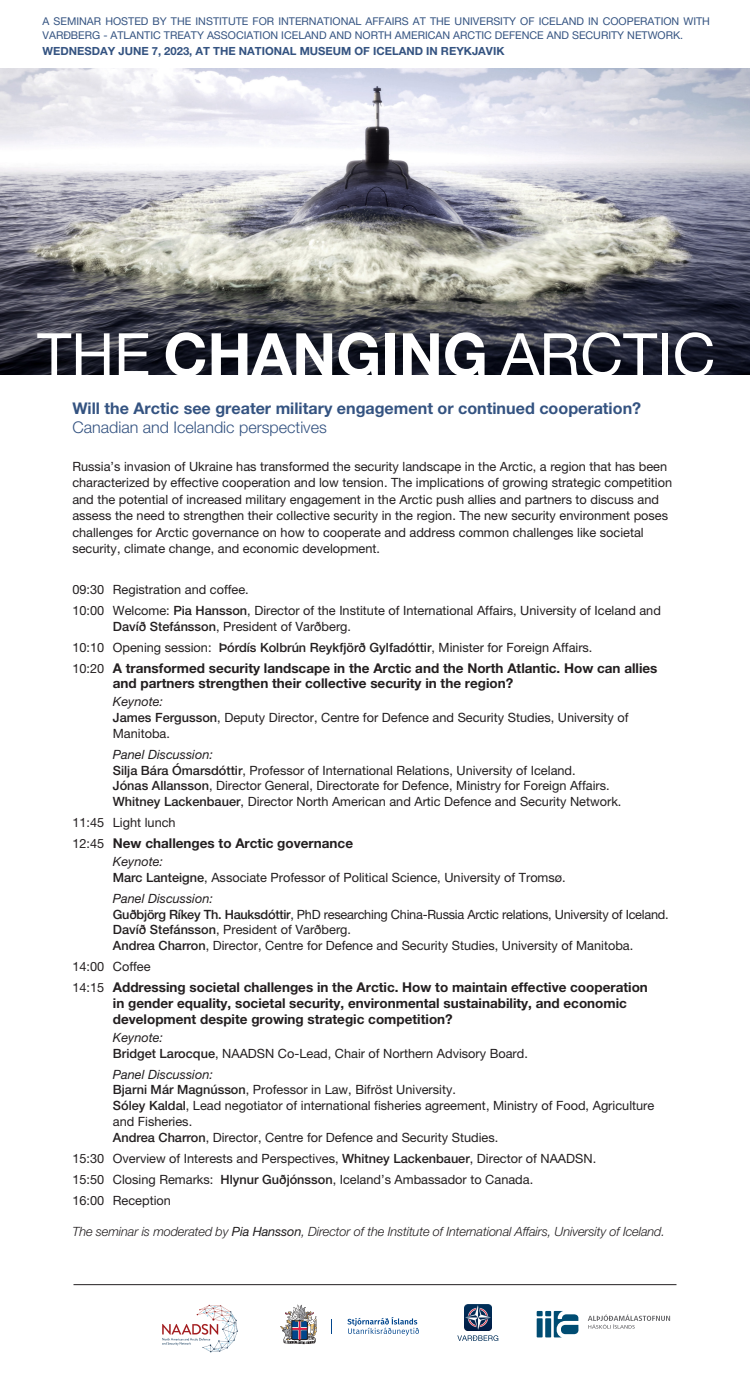
<style>
.page{position:relative;width:750px;height:1388px;background:#fff}
.page>*{position:absolute;margin:0;border:0;box-sizing:border-box;transform-origin:0 0}
.loft{font:59.4px "Helvetica Neue LT Pro";color:#fff}
.loft-2{font:700 16.12px "Helvetica Neue LT Pro";color:#345381}
.loft-3{font:300 16.12px "Helvetica Neue LT Pro";color:#345381}
.Meginmál_dagskrá{font:700 13.5px/15.8px "Helvetica Neue LT Pro";color:#231f20}
.Meginmál_dagskrá-2{font:12.75px/15.8px "Helvetica Neue LT Pro";color:#231f20}
.loft-4{font:12.75px/16.5px "Helvetica Neue LT Pro";color:#231f20}
.Meginmál_dagskrá-3{font:italic 300 12.75px "Helvetica Neue LT Pro";letter-spacing:-.01em;color:#231f20}
.Meginmál_dagskrá-4{font:12.75px "Helvetica Neue LT Pro";letter-spacing:-.02em;color:#231f20}
.Meginmál_dagskrá-5{font:italic 12.75px "Helvetica Neue LT Pro";color:#231f20}
.loft-5{font:700 11.25px "Helvetica Neue LT Pro";color:#345381}
.loft-6{font:10.73px/13.5px "Helvetica Neue LT Pro";color:#345381}
.s1{font-weight:700}
.s2{font-weight:500}
.s3{font-weight:400;font-size:12.75px}
.s4{font-weight:400}
</style>
<div class="page">
<hr style="left:74px;top:1284px;width:602px;height:1px;background:#231f20">
<img style="left:0;top:68px;width:750px;height:306px">
<svg style="left:537px;top:1310px;width:41px;height:27px"></svg>
<svg style="left:588px;top:1314px;width:82px;height:14px"></svg>
<img style="left:465px;top:1304px;width:26px;height:26px">
<svg style="left:457px;top:1335px;width:41px;height:5px"></svg>
<img style="left:162px;top:1304px;width:76px;height:49px">
<svg style="left:280px;top:1304px;width:37px;height:40px"></svg>
<svg style="left:347px;top:1317px;width:72px;height:18px"></svg>
<p class="loft-6" style="left:43px;top:14px;width:669px">A SEMINAR HOSTED BY THE INSTITUTE FOR INTERNATIONAL AFFAIRS AT THE UNIVERSITY OF ICELAND IN COOPERATION WITH<br>VARÐBERG - ATLANTIC TREATY ASSOCIATION ICELAND AND NORTH AMERICAN ARCTIC DEFENCE AND SECURITY NETWORK.</p>
<p class="loft-5" style="left:43px;top:44px;width:463px">WEDNESDAY JUNE 7, 2023, AT THE NATIONAL MUSEUM OF ICELAND IN REYKJAVIK</p>
<p class="loft" style="left:37px;top:319px;width:680px">THE <span class="s1">CHANGING</span> ARCTIC</p>
<p class="loft-2" style="left:72px;top:398px;width:570px">Will the Arctic see greater military engagement or continued cooperation?</p>
<p class="loft-3" style="left:72px;top:418px;width:256px">Canadian and Icelandic perspectives</p>
<p class="loft-4" style="left:72px;top:457px;width:601px">Russia’s invasion of Ukraine has transformed the security landscape in the Arctic, a region that has been characterized by effective cooperation and low tension. The implications of growing strategic competition and the potential of increased military engagement in the Arctic push allies and partners to discuss and assess the need to strengthen their collective security in the region. The new security environment poses challenges for Arctic governance on how to cooperate and address common challenges like societal security, climate change, and economic development.</p>
<p class="Meginmál_dagskrá-2" style="left:72px;top:581px;width:178px">09:30 Registration and coffee.</p>
<p class="Meginmál_dagskrá-2" style="left:113px;top:602px;width:550px;text-indent:-40px">10:00 Welcome: <span class="s2">Pia Hansson</span>, Director of the Institute of International Affairs, University of Iceland and<br><span class="s2">Davíð Stefánsson</span>, President of Varðberg.</p>
<p class="Meginmál_dagskrá-2" style="left:72px;top:639px;width:522px">10:10 Opening session: <span class="s2">Þórdís Kolbrún Reykfjörð Gylfadóttir</span>, Minister for Foreign Affairs.</p>
<p class="Meginmál_dagskrá" style="left:113px;top:659px;width:546px;text-indent:-40px"><span class="s3">10:20</span> A transformed security landscape in the Arctic and the North Atlantic. How can allies and partners strengthen their collective security in the region?</p>
<p class="Meginmál_dagskrá-5" style="left:113px;top:694px;width:52px">Keynote:</p>
<p class="Meginmál_dagskrá-2" style="left:113px;top:709px;width:517px"><span class="s2">James Fergusson</span>, Deputy Director, Centre for Defence and Security Studies, University of<br>Manitoba.</p>
<p class="Meginmál_dagskrá-5" style="left:113px;top:746px;width:102px">Panel Discussion:</p>
<p class="Meginmál_dagskrá-2" style="left:113px;top:762px;width:464px"><span class="s2">Silja Bára Ómarsdóttir</span>, Professor of International Relations, University of Iceland.</p>
<p class="Meginmál_dagskrá-2" style="left:113px;top:778px;width:498px"><span class="s2">Jónas Allansson</span>, Director General, Directorate for Defence, Ministry for Foreign Affairs.</p>
<p class="Meginmál_dagskrá-2" style="left:113px;top:793px;width:510px"><span class="s2">Whitney Lackenbauer</span>, Director North American and Artic Defence and Security Network.</p>
<p class="Meginmál_dagskrá-2" style="left:72px;top:814px;width:105px">11:45 Light lunch</p>
<p class="Meginmál_dagskrá" style="left:72px;top:835px;width:282px"><span class="s3">12:45</span> New challenges to Arctic governance</p>
<p class="Meginmál_dagskrá-5" style="left:113px;top:854px;width:52px">Keynote:</p>
<p class="Meginmál_dagskrá-2" style="left:113px;top:869px;width:454px"><span class="s2">Marc Lanteigne</span>, Associate Professor of Political Science, University of Tromsø.</p>
<p class="Meginmál_dagskrá-5" style="left:113px;top:890px;width:102px">Panel Discussion:</p>
<p class="Meginmál_dagskrá-4" style="left:113px;top:906px;width:557px"><span class="s2">Guðbjörg Ríkey Th. Hauksdóttir</span>, PhD researching China-Russia Arctic relations, University of Iceland.</p>
<p class="Meginmál_dagskrá-2" style="left:113px;top:922px;width:240px"><span class="s2">Davíð Stefánsson</span>, President of Varðberg.</p>
<p class="Meginmál_dagskrá-2" style="left:113px;top:937px;width:522px"><span class="s2">Andrea Charron</span>, Director, Centre for Defence and Security Studies, University of Manitoba.</p>
<p class="Meginmál_dagskrá-2" style="left:72px;top:958px;width:80px">14:00 Coffee</p>
<p class="Meginmál_dagskrá" style="left:113px;top:979px;width:537px;text-indent:-40px"><span class="s3">14:15</span> Addressing societal challenges in the Arctic. How to maintain effective cooperation in gender equality, societal security, environmental sustainability, and economic development despite growing strategic competition?</p>
<p class="Meginmál_dagskrá-5" style="left:113px;top:1029px;width:52px">Keynote:</p>
<p class="Meginmál_dagskrá-2" style="left:113px;top:1045px;width:417px"><span class="s2">Bridget Larocque</span>, NAADSN Co-Lead, Chair of Northern Advisory Board.</p>
<p class="Meginmál_dagskrá-5" style="left:113px;top:1066px;width:102px">Panel Discussion:</p>
<p class="Meginmál_dagskrá-2" style="left:113px;top:1081px;width:345px"><span class="s2">Bjarni Már Magnússon</span>, Professor in Law, Bifröst University.</p>
<p class="Meginmál_dagskrá-2" style="left:113px;top:1097px;width:543px"><span class="s2">Sóley Kaldal</span>, Lead negotiator of international fisheries agreement, Ministry of Food, Agriculture and Fisheries.</p>
<p class="Meginmál_dagskrá-2" style="left:113px;top:1129px;width:387px"><span class="s2">Andrea Charron</span>, Director, Centre for Defence and Security Studies.</p>
<p class="Meginmál_dagskrá-2" style="left:72px;top:1150px;width:525px">15:30 Overview of Interests and Perspectives, <span class="s2">Whitney Lackenbauer</span>, Director of NAADSN.</p>
<p class="Meginmál_dagskrá-2" style="left:72px;top:1171px;width:462px">15:50 Closing Remarks: <span class="s2">Hlynur Guðjónsson</span>, Iceland’s Ambassador to Canada.</p>
<p class="Meginmál_dagskrá-2" style="left:72px;top:1192px;width:100px">16:00 Reception</p>
<p class="Meginmál_dagskrá-3" style="left:72px;top:1223px;width:594px">The seminar is moderated by <span class="s4">Pia Hansson</span>, Director of the Institute of International Affairs, University of Iceland.</p>
</div>
